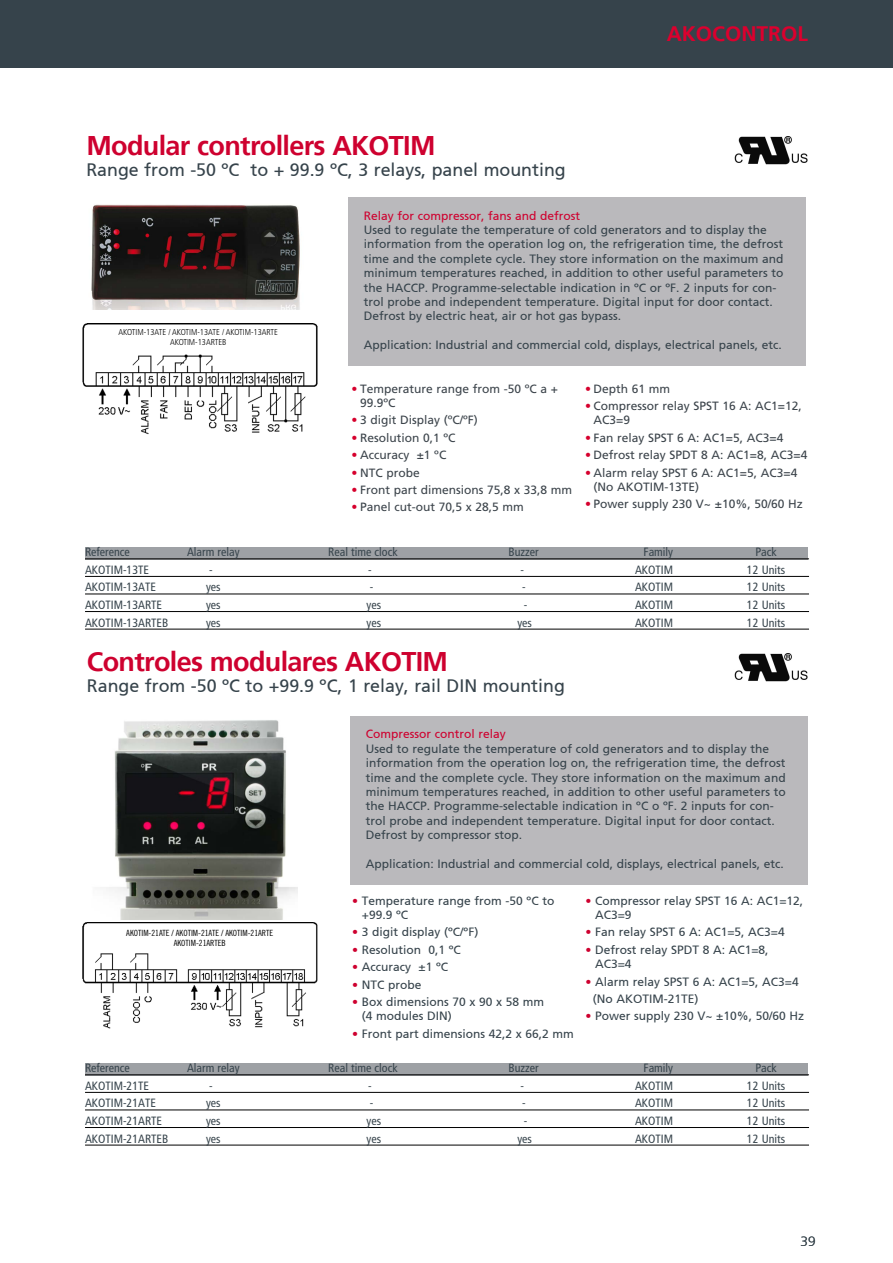
<style>
.page{position:relative;width:893px;height:1263px;background:#fff}
.page>*{position:absolute;margin:0;border:0;box-sizing:border-box;transform-origin:0 0}
.t1{font:700 27px "Frutiger 65";letter-spacing:-.025em;color:#ce012f}
.t2{font:700 21px "Frutiger 65";color:#dc002e}
.t3{font:18px "Frutiger 55 Roman";color:#36434b}
.t4{font:300 13.5px "Frutiger 45";color:#36434b}
.t5{font:12px/14.4px "Frutiger 55 Roman";color:#36434b}
.t6{font:condensed 12px "Frutiger";color:#36434b}
.t7{font:12px/14.4px "Frutiger";color:#3c444b}
.t8{font:12px "Frutiger 55 Roman";color:#ce012f}
.t9{font:300 condensed 8.55px/10.2px "Frutiger";color:#000;text-align:center}
.t10{font:8.55px/10.2px "Trade Gothic Cond Eighteen";color:#000;text-align:center}
.s1{color:#d6002d}
.s2{color:#ce012f}
</style>
<div class="page">
<div style="left:0;top:0;width:893px;height:67px;background:#36434b"></div>
<img style="left:91px;top:204px;width:209px;height:106px">
<img style="left:82px;top:323px;width:235px;height:111px">
<img style="left:83px;top:922px;width:234px;height:106px">
<div style="left:92px;top:327px;width:213px;height:22px;background:#fff"></div>
<div style="left:98px;top:928px;width:203px;height:21px;background:#fff"></div>
<div style="left:349px;top:197px;width:457px;height:169px;background:#bab9bc"></div>
<div style="left:351px;top:716px;width:457px;height:169px;background:#bab9bc"></div>
<div style="left:85px;top:547px;width:722px;height:12px;background:#9ea1a5"></div>
<div style="left:85px;top:1063px;width:722px;height:12px;background:#9ea1a5"></div>
<hr style="left:85px;top:558px;width:724px;height:1px;background:#000">
<hr style="left:85px;top:576px;width:724px;height:1px;background:#000">
<hr style="left:85px;top:594px;width:724px;height:1px;background:#000">
<hr style="left:85px;top:611px;width:724px;height:1px;background:#000">
<hr style="left:85px;top:629px;width:724px;height:1px;background:#000">
<hr style="left:85px;top:1074px;width:724px;height:1px;background:#000">
<hr style="left:85px;top:1092px;width:724px;height:1px;background:#000">
<hr style="left:85px;top:1109px;width:724px;height:1px;background:#000">
<hr style="left:85px;top:1127px;width:724px;height:1px;background:#000">
<hr style="left:85px;top:1145px;width:724px;height:1px;background:#000">
<img style="left:106px;top:720px;width:191px;height:200px">
<img style="left:734px;top:137px;width:74px;height:28px">
<img style="left:734px;top:653px;width:74px;height:29px">
<h1 class="t1" style="left:86px;top:130px;width:351px">Modular controllers AKOTIM</h1>
<h3 class="t3" style="left:86px;top:160px;width:481px">Range from -50 ºC to + 99.9 ºC, 3 relays, panel mounting</h3>
<h2 class="t2" style="left:667px;top:22px;width:143px">AKOCONTROL</h2>
<h2 class="t2" style="left:716px;top:22px;width:94px">AKOELEC</h2>
<p class="t9" style="left:118px;top:327px;width:161px">AKOTIM-13ATE / AKOTIM-13ATE / AKOTIM-13ARTE<br>AKOTIM-13ARTEB</p>
<p class="t8" style="left:364px;top:208px;width:218px">Relay for compressor, fans and defrost</p>
<p class="t5" style="left:364px;top:223px;width:421px">Used to regulate the temperature of cold generators and to display the information from the operation log on, the refrigeration time, the defrost time and the complete cycle. They store information on the maximum and minimum temperatures reached, in addition to other useful parameters to the HACCP. Programme-selectable indication in ºC or ºF. 2 inputs for con&shy;trol probe and independent temperature. Digital input for door contact.<br>Defrost by electric heat, air or hot gas bypass.</p>
<p class="t5" style="left:364px;top:338px;width:420px">Application: Industrial and commercial cold, displays, electrical panels, etc.</p>
<p class="t7" style="left:360px;top:381px;width:200px;text-indent:-9px"><span class="s1">•</span> Temperature range from -50 ºC a +<br>99.9ºC</p>
<p class="t7" style="left:351px;top:413px;width:128px"><span class="s1">•</span> 3 digit Display (ºC/ºF)</p>
<p class="t7" style="left:351px;top:430px;width:105px"><span class="s1">•</span> Resolution 0,1 ºC</p>
<p class="t7" style="left:351px;top:448px;width:96px"><span class="s1">•</span> Accuracy ±1 ºC</p>
<p class="t7" style="left:351px;top:465px;width:70px"><span class="s1">•</span> NTC probe</p>
<p class="t7" style="left:351px;top:482px;width:222px"><span class="s1">•</span> Front part dimensions 75,8 x 33,8 mm</p>
<p class="t7" style="left:351px;top:500px;width:174px"><span class="s1">•</span> Panel cut-out 70,5 x 28,5 mm</p>
<p class="t7" style="left:585px;top:381px;width:87px"><span class="s1">•</span> Depth 61 mm</p>
<p class="t7" style="left:593px;top:399px;width:210px;text-indent:-9px"><span class="s1">•</span> Compressor relay SPST 16 A: AC1=12,<br>AC3=9</p>
<p class="t7" style="left:585px;top:430px;width:200px"><span class="s1">•</span> Fan relay SPST 6 A: AC1=5, AC3=4</p>
<p class="t7" style="left:585px;top:448px;width:224px"><span class="s1">•</span> Defrost relay SPDT 8 A: AC1=8, AC3=4</p>
<p class="t7" style="left:593px;top:465px;width:205px;text-indent:-9px"><span class="s1">•</span> Alarm relay SPST 6 A: AC1=5, AC3=4 (No AKOTIM-13TE)</p>
<p class="t7" style="left:585px;top:497px;width:219px"><span class="s1">•</span> Power supply 230 V~ ±10%, 50/60 Hz</p>
<p class="t6" style="left:85px;top:545px;width:46px">Reference</p>
<p class="t6" style="left:187px;top:545px;width:54px">Alarm relay</p>
<p class="t6" style="left:328px;top:545px;width:71px">Real time clock</p>
<p class="t6" style="left:509px;top:545px;width:32px">Buzzer</p>
<p class="t6" style="left:643px;top:545px;width:31px">Family</p>
<p class="t6" style="left:755px;top:545px;width:23px">Pack</p>
<p class="t6" style="left:85px;top:563px;width:65px">AKOTIM-13TE</p>
<p class="t6" style="left:209px;top:563px;width:5px">-</p>
<p class="t6" style="left:368px;top:563px;width:5px">-</p>
<p class="t6" style="left:520px;top:563px;width:5px">-</p>
<p class="t6" style="left:635px;top:563px;width:40px">AKOTIM</p>
<p class="t6" style="left:747px;top:563px;width:40px">12 Units</p>
<p class="t6" style="left:85px;top:580px;width:72px">AKOTIM-13ATE</p>
<p class="t6" style="left:206px;top:580px;width:16px">yes</p>
<p class="t6" style="left:370px;top:580px;width:5px">-</p>
<p class="t6" style="left:522px;top:580px;width:5px">-</p>
<p class="t6" style="left:635px;top:580px;width:40px">AKOTIM</p>
<p class="t6" style="left:747px;top:580px;width:40px">12 Units</p>
<p class="t6" style="left:85px;top:598px;width:79px">AKOTIM-13ARTE</p>
<p class="t6" style="left:206px;top:598px;width:16px">yes</p>
<p class="t6" style="left:366px;top:598px;width:16px">yes</p>
<p class="t6" style="left:524px;top:598px;width:5px">-</p>
<p class="t6" style="left:635px;top:598px;width:40px">AKOTIM</p>
<p class="t6" style="left:747px;top:598px;width:40px">12 Units</p>
<p class="t6" style="left:85px;top:615px;width:85px">AKOTIM-13ARTEB</p>
<p class="t6" style="left:206px;top:615px;width:16px">yes</p>
<p class="t6" style="left:366px;top:615px;width:16px">yes</p>
<p class="t6" style="left:517px;top:615px;width:16px">yes</p>
<p class="t6" style="left:635px;top:615px;width:40px">AKOTIM</p>
<p class="t6" style="left:747px;top:615px;width:40px">12 Units</p>
<h1 class="t1" style="left:87px;top:645px;width:363px">Controles modulares AKOTIM</h1>
<h3 class="t3" style="left:87px;top:675px;width:479px">Range from -50 ºC to +99.9 ºC, 1 relay, rail DIN mounting</h3>
<p class="t10" style="left:126px;top:927px;width:148px">AKOTIM-21ATE / AKOTIM-21ATE / AKOTIM-21ARTE<br>AKOTIM-21ARTEB</p>
<p class="t8" style="left:366px;top:727px;width:142px">Compressor control relay</p>
<p class="t5" style="left:366px;top:741px;width:421px">Used to regulate the temperature of cold generators and to display the information from the operation log on, the refrigeration time, the defrost time and the complete cycle. They store information on the maximum and minimum temperatures reached, in addition to other useful parameters to the HACCP. Programme-selectable indication in ºC o ºF. 2 inputs for con&shy;trol probe and independent temperature. Digital input for door contact.<br>Defrost by compressor stop.</p>
<p class="t5" style="left:366px;top:857px;width:420px">Application: Industrial and commercial cold, displays, electrical panels, etc.</p>
<p class="t5" style="left:362px;top:893px;width:194px;text-indent:-10px"><span class="s2">•</span> Temperature range from -50 ºC to +99.9 ºC</p>
<p class="t5" style="left:352px;top:925px;width:128px"><span class="s2">•</span> 3 digit display (ºC/ºF)</p>
<p class="t5" style="left:352px;top:942px;width:110px"><span class="s2">•</span> Resolution 0,1 ºC</p>
<p class="t5" style="left:352px;top:960px;width:97px"><span class="s2">•</span> Accuracy ±1 ºC</p>
<p class="t5" style="left:352px;top:977px;width:71px"><span class="s2">•</span> NTC probe</p>
<p class="t5" style="left:362px;top:995px;width:184px;text-indent:-10px"><span class="s2">•</span> Box dimensions 70 x 90 x 58 mm (4 modules DIN)</p>
<p class="t5" style="left:352px;top:1026px;width:223px"><span class="s2">•</span> Front part dimensions 42,2 x 66,2 mm</p>
<p class="t5" style="left:595px;top:893px;width:210px;text-indent:-10px"><span class="s2">•</span> Compressor relay SPST 16 A: AC1=12,<br>AC3=9</p>
<p class="t5" style="left:585px;top:925px;width:201px"><span class="s2">•</span> Fan relay SPST 6 A: AC1=5, AC3=4</p>
<p class="t5" style="left:595px;top:942px;width:175px;text-indent:-10px"><span class="s2">•</span> Defrost relay SPDT 8 A: AC1=8,<br>AC3=4</p>
<p class="t5" style="left:593px;top:973px;width:208px;line-height:17.4px;text-indent:-7px"><span class="s2">•</span> Alarm relay SPST 6 A: AC1=5, AC3=4 (No AKOTIM-21TE)</p>
<p class="t5" style="left:585px;top:1009px;width:220px"><span class="s2">•</span> Power supply 230 V~ ±10%, 50/60 Hz</p>
<p class="t6" style="left:85px;top:1061px;width:46px">Reference</p>
<p class="t6" style="left:187px;top:1061px;width:54px">Alarm relay</p>
<p class="t6" style="left:328px;top:1061px;width:71px">Real time clock</p>
<p class="t6" style="left:509px;top:1061px;width:32px">Buzzer</p>
<p class="t6" style="left:643px;top:1061px;width:31px">Family</p>
<p class="t6" style="left:755px;top:1061px;width:23px">Pack</p>
<p class="t6" style="left:85px;top:1079px;width:65px">AKOTIM-21TE</p>
<p class="t6" style="left:209px;top:1079px;width:5px">-</p>
<p class="t6" style="left:368px;top:1079px;width:5px">-</p>
<p class="t6" style="left:520px;top:1079px;width:5px">-</p>
<p class="t6" style="left:635px;top:1079px;width:40px">AKOTIM</p>
<p class="t6" style="left:747px;top:1079px;width:40px">12 Units</p>
<p class="t6" style="left:85px;top:1096px;width:72px">AKOTIM-21ATE</p>
<p class="t6" style="left:206px;top:1096px;width:16px">yes</p>
<p class="t6" style="left:370px;top:1096px;width:5px">-</p>
<p class="t6" style="left:522px;top:1096px;width:5px">-</p>
<p class="t6" style="left:635px;top:1096px;width:40px">AKOTIM</p>
<p class="t6" style="left:747px;top:1096px;width:40px">12 Units</p>
<p class="t6" style="left:85px;top:1114px;width:79px">AKOTIM-21ARTE</p>
<p class="t6" style="left:206px;top:1114px;width:16px">yes</p>
<p class="t6" style="left:366px;top:1114px;width:16px">yes</p>
<p class="t6" style="left:524px;top:1114px;width:5px">-</p>
<p class="t6" style="left:635px;top:1114px;width:40px">AKOTIM</p>
<p class="t6" style="left:747px;top:1114px;width:40px">12 Units</p>
<p class="t6" style="left:85px;top:1131px;width:85px">AKOTIM-21ARTEB</p>
<p class="t6" style="left:206px;top:1131px;width:16px">yes</p>
<p class="t6" style="left:366px;top:1131px;width:16px">yes</p>
<p class="t6" style="left:517px;top:1131px;width:16px">yes</p>
<p class="t6" style="left:635px;top:1131px;width:40px">AKOTIM</p>
<p class="t6" style="left:747px;top:1131px;width:40px">12 Units</p>
<p class="t4" style="left:800px;top:1234px;width:17px">39</p>
</div>
